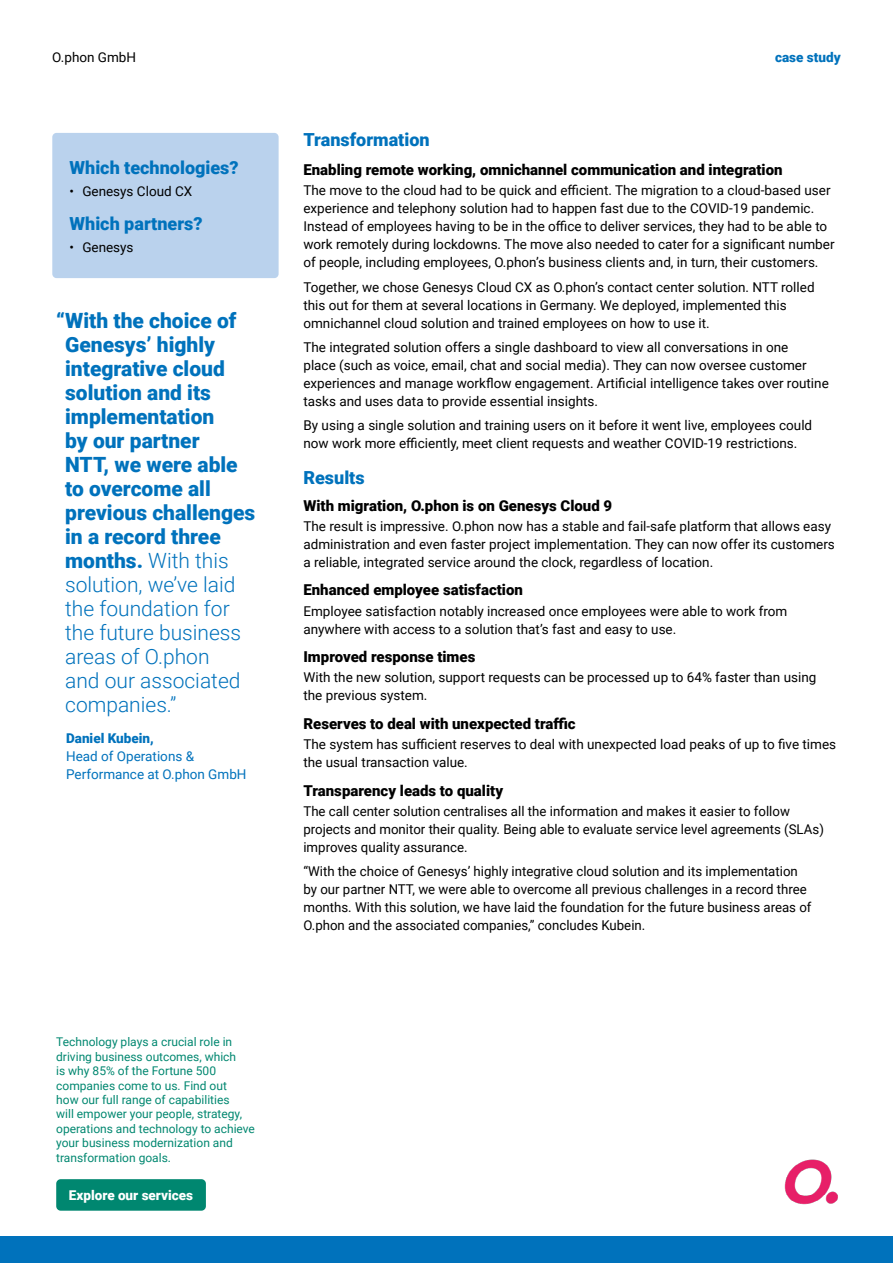
<style>
.page{position:relative;width:893px;height:1263px;background:#fff}
.page>*{position:absolute;margin:0;border:0;box-sizing:border-box;transform-origin:0 0}
.t1{font:900 21px/24px "Roboto";color:#0072bc}
.t2{font:900 18px "Roboto";color:#0072bc}
.t3{font:900 15px "Roboto";color:#000}
.t4{font:13.5px/18px "Roboto";color:#000}
.t5{font:13.5px/18px "Roboto";color:#0072bc}
.t6{font:900 13.5px "Roboto";color:#0072bc}
.t7{font:900 13.5px "Roboto";color:#fff}
.t8{font:12px/14.4px "Roboto";color:#008770}
.s1{font-weight:300}
</style>
<div class="page">
<div style="left:0;top:1236px;width:893px;height:27px;background:#0072bc"></div>
<div style="left:52px;top:133px;width:227px;height:145px;background:#bad2ed;border-radius:4px"></div>
<div style="left:56px;top:1179px;width:150px;height:32px;background:#008770;border-radius:4px"></div>
<img style="left:784px;top:1159px;width:54px;height:46px">
<p class="t4" style="left:52px;top:48px;width:85px">O.phon GmbH</p>
<p class="t6" style="left:775px;top:48px;width:67px">case study</p>
<h2 class="t2" style="left:70px;top:155px;width:171px">Which technologies?</h2>
<p class="t4" style="left:70px;top:182px;width:124px">• Genesys Cloud CX</p>
<h2 class="t2" style="left:70px;top:211px;width:135px">Which partners?</h2>
<p class="t4" style="left:70px;top:238px;width:66px">• Genesys</p>
<p class="t1" style="left:65px;top:307px;width:192px;text-indent:-9px">“With the choice of<br>Genesys’ highly integrative cloud solution and its implementation<br>by our partner<br>NTT, we were able to overcome all previous challenges in a record three months. <span class="s1">With this solution, we’ve laid the foundation for the future business areas of O.phon<br>and our associated companies.”</span></p>
<p class="t6" style="left:66px;top:729px;width:89px">Daniel Kubein,</p>
<p class="t5" style="left:66px;top:747px;width:182px">Head of Operations &amp;<br>Performance at O.phon GmbH</p>
<p class="t8" style="left:56px;top:1034px;width:200px">Technology plays a crucial role in driving business outcomes, which<br>is why 85% of the Fortune 500 companies come to us. Find out<br>how our full range of capabilities<br>will empower your people, strategy, operations and technology to achieve your business modernization and transformation goals.</p>
<p class="t7" style="left:69px;top:1186px;width:126px">Explore our services</p>
<h2 class="t2" style="left:303px;top:127px;width:128px">Transformation</h2>
<p class="t3" style="left:303px;top:159px;width:481px">Enabling remote working, omnichannel communication and integration</p>
<p class="t4" style="left:303px;top:181px;width:533px">The move to the cloud had to be quick and efficient. The migration to a cloud-based user experience and telephony solution had to happen fast due to the COVID-19 pandemic.<br>Instead of employees having to be in the office to deliver services, they had to be able to work remotely during lockdowns. The move also needed to cater for a significant number of people, including employees, O.phon’s business clients and, in turn, their customers.</p>
<p class="t4" style="left:303px;top:277px;width:513px">Together, we chose Genesys Cloud CX as O.phon’s contact center solution. NTT rolled this out for them at several locations in Germany. We deployed, implemented this omnichannel cloud solution and trained employees on how to use it.</p>
<p class="t4" style="left:303px;top:338px;width:527px">The integrated solution offers a single dashboard to view all conversations in one<br>place (such as voice, email, chat and social media). They can now oversee customer experiences and manage workflow engagement. Artificial intelligence takes over routine tasks and uses data to provide essential insights.</p>
<p class="t4" style="left:303px;top:416px;width:510px">By using a single solution and training users on it before it went live, employees could now work more efficiently, meet client requests and weather COVID-19 restrictions.</p>
<h2 class="t2" style="left:303px;top:465px;width:63px">Results</h2>
<p class="t3" style="left:303px;top:495px;width:310px">With migration, O.phon is on Genesys Cloud 9</p>
<p class="t4" style="left:303px;top:516px;width:533px">The result is impressive. O.phon now has a stable and fail-safe platform that allows easy administration and even faster project implementation. They can now offer its customers a reliable, integrated service around the clock, regardless of location.</p>
<p class="t3" style="left:303px;top:580px;width:221px">Enhanced employee satisfaction</p>
<p class="t4" style="left:303px;top:601px;width:485px">Employee satisfaction notably increased once employees were able to work from anywhere with access to a solution that’s fast and easy to use.</p>
<p class="t3" style="left:303px;top:646px;width:173px">Improved response times</p>
<p class="t4" style="left:303px;top:668px;width:514px">With the new solution, support requests can be processed up to 64% faster than using the previous system.</p>
<p class="t3" style="left:303px;top:713px;width:274px">Reserves to deal with unexpected traffic</p>
<p class="t4" style="left:303px;top:735px;width:534px">The system has sufficient reserves to deal with unexpected load peaks of up to five times the usual transaction value.</p>
<p class="t3" style="left:303px;top:780px;width:201px">Transparency leads to quality</p>
<p class="t4" style="left:303px;top:802px;width:522px">The call center solution centralises all the information and makes it easier to follow projects and monitor their quality. Being able to evaluate service level agreements (SLAs) improves quality assurance.</p>
<p class="t4" style="left:303px;top:862px;width:509px">“With the choice of Genesys’ highly integrative cloud solution and its implementation by our partner NTT, we were able to overcome all previous challenges in a record three months. With this solution, we have laid the foundation for the future business areas of O.phon and the associated companies,” concludes Kubein.</p>
</div>
